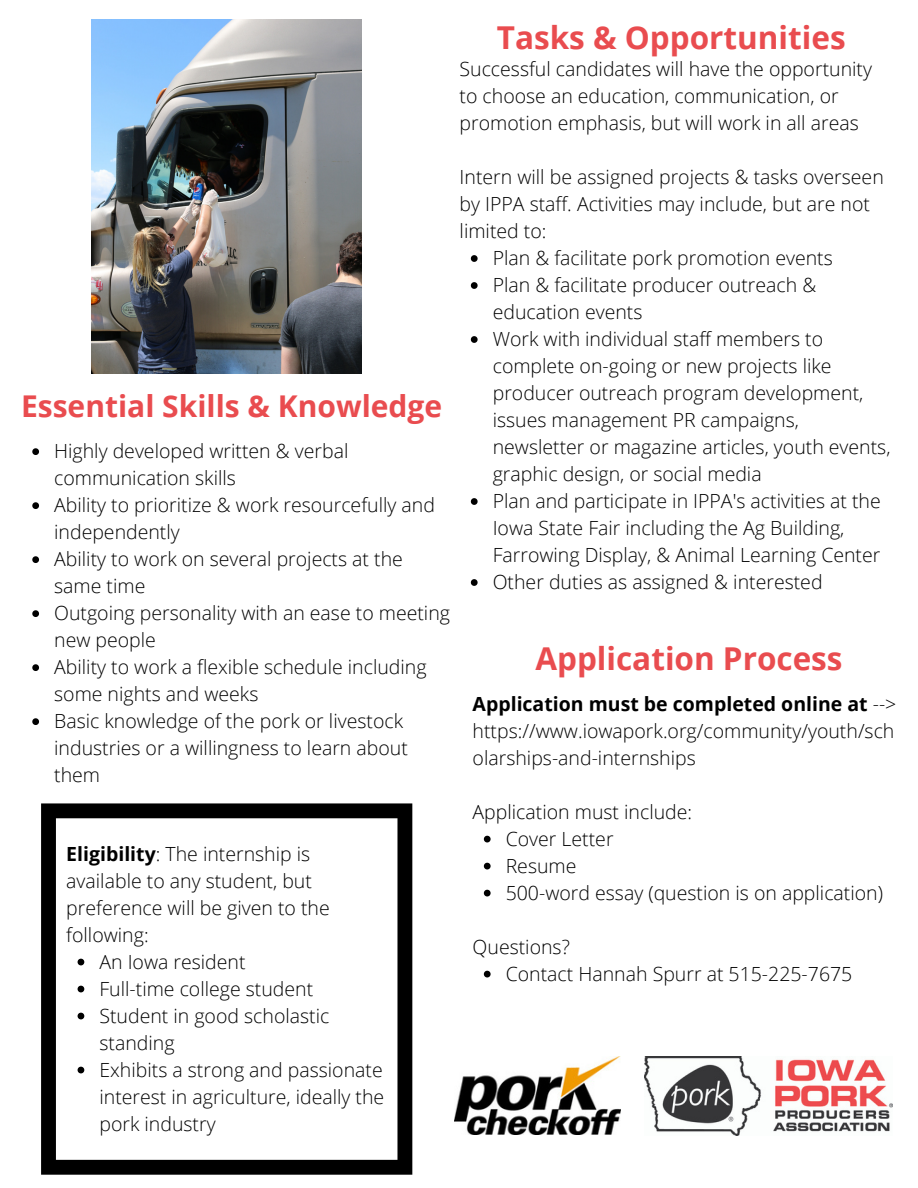
<style>
.page{position:relative;width:918px;height:1188px;background:#fff}
.page>*{position:absolute;margin:0;border:0;box-sizing:border-box;transform-origin:0 0}
.t1{font:700 31.5px "Open Sans";color:#e94c4f}
.t2{font:700 30px "Open Sans";color:#e94c4f}
.t3{font:300 19.5px/27px "Open Sans";color:#000}
.s1{font-weight:700}
</style>
<div class="page">
<img style="left:644px;top:1057px;width:249px;height:78px">
<img style="left:92px;top:20px;width:270px;height:353px">
<svg style="left:32px;top:448px;width:7px;height:7px"></svg>
<svg style="left:32px;top:502px;width:7px;height:7px"></svg>
<svg style="left:32px;top:556px;width:7px;height:7px"></svg>
<svg style="left:32px;top:610px;width:7px;height:7px"></svg>
<svg style="left:32px;top:664px;width:7px;height:7px"></svg>
<svg style="left:32px;top:718px;width:7px;height:7px"></svg>
<svg style="left:471px;top:255px;width:7px;height:7px"></svg>
<svg style="left:471px;top:282px;width:7px;height:7px"></svg>
<svg style="left:471px;top:336px;width:7px;height:7px"></svg>
<svg style="left:471px;top:498px;width:7px;height:7px"></svg>
<svg style="left:471px;top:579px;width:7px;height:7px"></svg>
<svg style="left:41px;top:803px;width:371px;height:372px"></svg>
<svg style="left:78px;top:959px;width:6px;height:6px"></svg>
<svg style="left:78px;top:986px;width:6px;height:6px"></svg>
<svg style="left:78px;top:1013px;width:6px;height:6px"></svg>
<svg style="left:78px;top:1067px;width:6px;height:6px"></svg>
<svg style="left:484px;top:836px;width:7px;height:6px"></svg>
<svg style="left:484px;top:863px;width:7px;height:6px"></svg>
<svg style="left:484px;top:890px;width:7px;height:6px"></svg>
<svg style="left:484px;top:971px;width:7px;height:6px"></svg>
<img style="left:454px;top:1057px;width:167px;height:77px">
<p class="t2" style="left:21px;top:385px;width:423px">Essential Skills &amp; Knowledge</p>
<p class="t3" style="left:54px;top:437px;width:296px">Highly developed written &amp; verbal communication skills</p>
<p class="t3" style="left:54px;top:491px;width:382px">Ability to prioritize &amp; work resourcefully and independently</p>
<p class="t3" style="left:54px;top:545px;width:350px">Ability to work on several projects at the same time</p>
<p class="t3" style="left:54px;top:599px;width:397px">Outgoing personality with an ease to meeting new people</p>
<p class="t3" style="left:54px;top:653px;width:374px">Ability to work a flexible schedule including some nights and weeks</p>
<p class="t3" style="left:54px;top:707px;width:355px">Basic knowledge of the pork or livestock industries or a willingness to learn about them</p>
<p class="t3" style="left:66px;top:840px;width:265px"><span class="s1">Eligibility</span>: The internship is available to any student, but preference will be given to the following:</p>
<p class="t3" style="left:99px;top:948px;width:148px">An Iowa resident</p>
<p class="t3" style="left:99px;top:975px;width:215px">Full-time college student</p>
<p class="t3" style="left:99px;top:1002px;width:231px">Student in good scholastic standing</p>
<p class="t3" style="left:99px;top:1056px;width:286px;text-align:justify">Exhibits a strong and passionate interest in agriculture, ideally the pork industry</p>
<p class="t1" style="left:497px;top:16px;width:350px">Tasks &amp; Opportunities</p>
<p class="t3" style="left:460px;top:55px;width:414px">Successful candidates will have the opportunity to choose an education, communication, or promotion emphasis, but will work in all areas</p>
<p class="t3" style="left:460px;top:163px;width:426px">Intern will be assigned projects &amp; tasks overseen by IPPA staff. Activities may include, but are not limited to:</p>
<p class="t3" style="left:493px;top:244px;width:342px">Plan &amp; facilitate pork promotion events</p>
<p class="t3" style="left:493px;top:271px;width:325px">Plan &amp; facilitate producer outreach &amp; education events</p>
<p class="t3" style="left:493px;top:325px;width:399px">Work with individual staff members to complete on-going or new projects like producer outreach program development, issues management PR campaigns, newsletter or magazine articles, youth events, graphic design, or social media</p>
<p class="t3" style="left:493px;top:487px;width:390px">Plan and participate in IPPA's activities at the<br>Iowa State Fair including the Ag Building,<br>Farrowing Display, &amp; Animal Learning Center</p>
<p class="t3" style="left:493px;top:568px;width:331px">Other duties as assigned &amp; interested</p>
<p class="t1" style="left:535px;top:636px;width:309px">Application Process</p>
<p class="t3" style="left:473px;top:690px;width:425px;text-align:justify"><span class="s1">Application must be completed online at</span> --&gt; https://www.iowapork.org/community/youth/sch olarships-and-internships</p>
<p class="t3" style="left:473px;top:798px;width:221px">Application must include:</p>
<p class="t3" style="left:506px;top:825px;width:109px">Cover Letter</p>
<p class="t3" style="left:506px;top:852px;width:72px">Resume</p>
<p class="t3" style="left:506px;top:879px;width:379px">500-word essay (question is on application)</p>
<p class="t3" style="left:473px;top:933px;width:99px">Questions?</p>
<p class="t3" style="left:506px;top:960px;width:348px">Contact Hannah Spurr at 515-225-7675</p>
</div>
